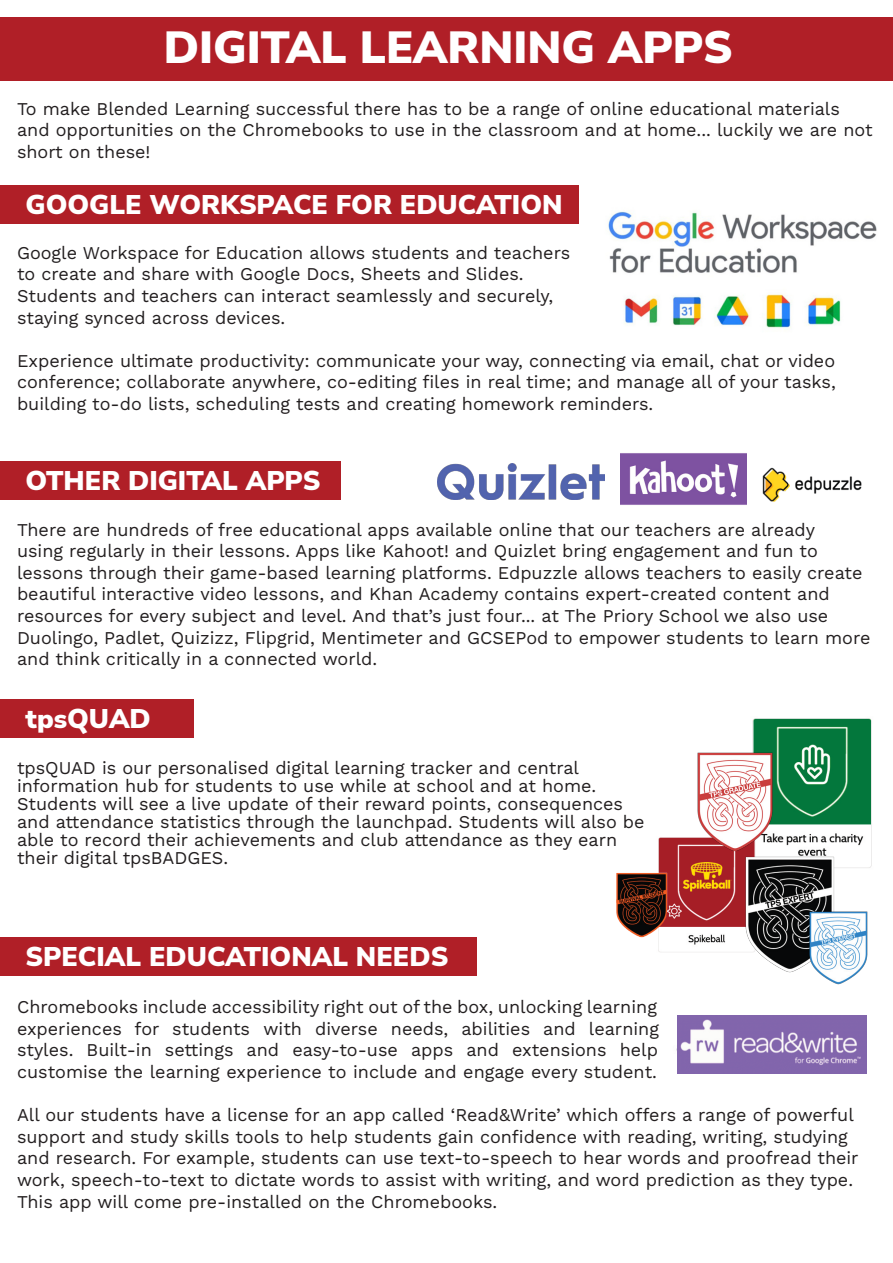
<style>
.page{position:relative;width:893px;height:1263px;background:#fff}
.page>*{position:absolute;margin:0;border:0;box-sizing:border-box;transform-origin:0 0}
.t1{font:900 45px "Nunito Sans";color:#fff}
.t2{font:900 27px "Nunito Sans";color:#fff}
.t3{font:18px/21.6px "Work Sans";color:#231f20}
</style>
<div class="page">
<img style="left:752px;top:718px;width:120px;height:153px">
<div style="left:0;top:17px;width:893px;height:64px;background:#b01f27"></div>
<img style="left:578px;top:185px;width:299px;height:143px">
<div style="left:0;top:185px;width:578px;height:38px;background:#b01f27"></div>
<div style="left:0;top:461px;width:340px;height:39px;background:#b01f27"></div>
<div style="left:0;top:699px;width:193px;height:39px;background:#b01f27"></div>
<div style="left:0;top:938px;width:476px;height:38px;background:#b01f27"></div>
<img style="left:658px;top:837px;width:99px;height:115px">
<img style="left:620px;top:453px;width:127px;height:52px">
<img style="left:438px;top:463px;width:166px;height:37px">
<img style="left:746px;top:454px;width:116px;height:51px">
<img style="left:745px;top:857px;width:89px;height:116px">
<img style="left:697px;top:752px;width:76px;height:99px">
<img style="left:616px;top:870px;width:55px;height:70px">
<img style="left:677px;top:1015px;width:189px;height:59px">
<img style="left:809px;top:911px;width:58px;height:73px">
<h1 class="t1" style="left:164px;top:17px;width:570px">DIGITAL LEARNING APPS</h1>
<p class="t3" style="left:17px;top:98px;width:857px">To make Blended Learning successful there has to be a range of online educational materials and opportunities on the Chromebooks to use in the classroom and at home... luckily we are not short on these!</p>
<h2 class="t2" style="left:26px;top:186px;width:539px">GOOGLE WORKSPACE FOR EDUCATION</h2>
<p class="t3" style="left:17px;top:242px;width:555px">Google Workspace for Education allows students and teachers to create and share with Google Docs, Sheets and Slides.<br>Students and teachers can interact seamlessly and securely, staying synced across devices.</p>
<p class="t3" style="left:17px;top:350px;width:820px;text-align:justify">Experience ultimate productivity: communicate your way, connecting via email, chat or video conference; collaborate anywhere, co-editing files in real time; and manage all of your tasks, building to-do lists, scheduling tests and creating homework reminders.</p>
<h2 class="t2" style="left:26px;top:463px;width:296px">OTHER DIGITAL APPS</h2>
<p class="t3" style="left:17px;top:518px;width:855px">There are hundreds of free educational apps available online that our teachers are already<br>using regularly in their lessons. Apps like Kahoot! and Quizlet bring engagement and fun to lessons through their game-based learning platforms. Edpuzzle allows teachers to easily create beautiful interactive video lessons, and Khan Academy contains expert-created content and resources for every subject and level. And that’s just four... at The Priory School we also use Duolingo, Padlet, Quizizz, Flipgrid, Mentimeter and GCSEPod to empower students to learn more and think critically in a connected world.</p>
<h2 class="t2" style="left:26px;top:701px;width:127px">tpsQUAD</h2>
<p class="t3" style="left:17px;top:759px;width:629px;line-height:18px">tpsQUAD is our personalised digital learning tracker and central information hub for students to use while at school and at home.<br>Students will see a live update of their reward points, consequences and attendance statistics through the launchpad. Students will also be able to record their achievements and club attendance as they earn their digital tpsBADGES.</p>
<h2 class="t2" style="left:26px;top:939px;width:424px">SPECIAL EDUCATIONAL NEEDS</h2>
<p class="t3" style="left:17px;top:996px;width:643px;text-align:justify">Chromebooks include accessibility right out of the box, unlocking learning experiences for students with diverse needs, abilities and learning styles. Built-in settings and easy-to-use apps and extensions help customise the learning experience to include and engage every student.</p>
<p class="t3" style="left:17px;top:1104px;width:843px">All our students have a license for an app called ‘Read&amp;Write’ which offers a range of powerful support and study skills tools to help students gain confidence with reading, writing, studying and research. For example, students can use text-to-speech to hear words and proofread their work, speech-to-text to dictate words to assist with writing, and word prediction as they type.<br>This app will come pre-installed on the Chromebooks.</p>
</div>
